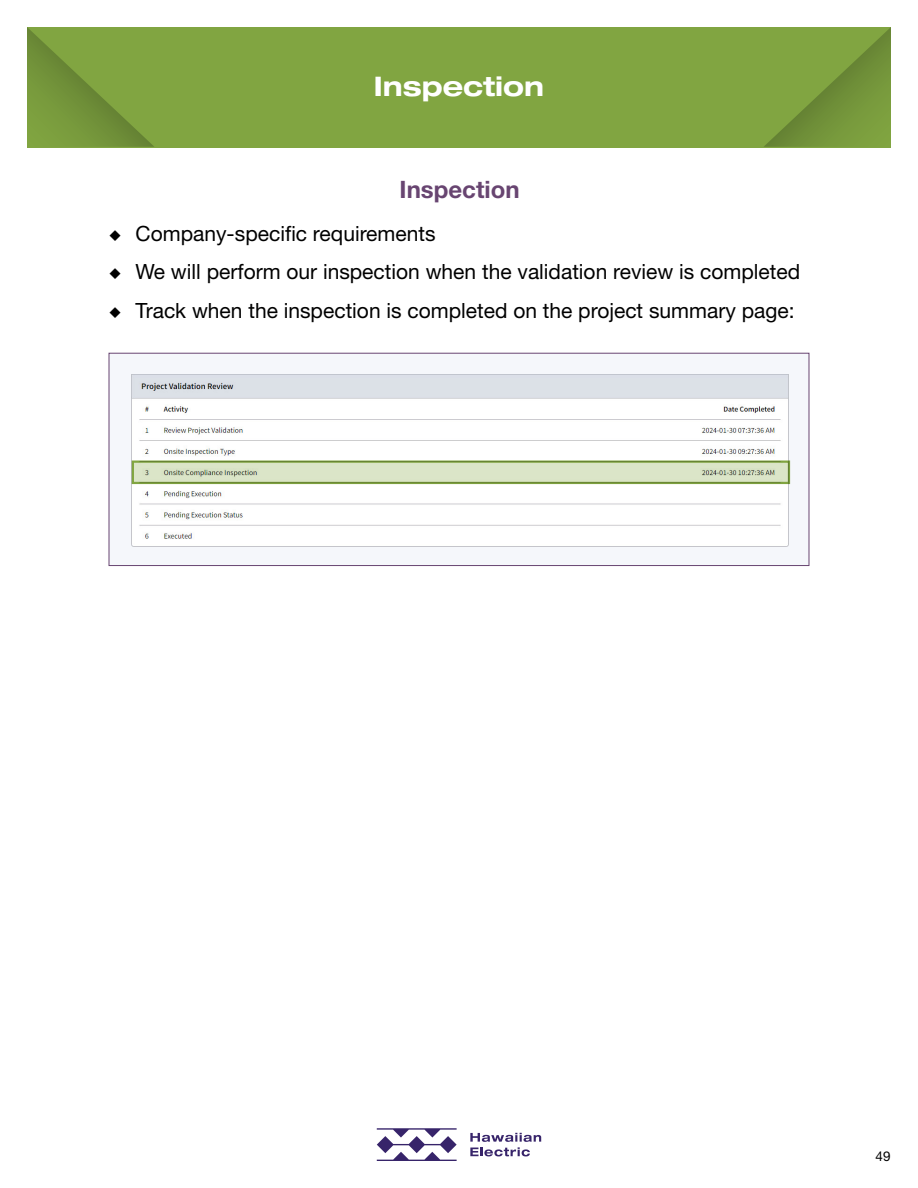
<style>
.page{position:relative;width:918px;height:1188px;background:#fff}
.page>*{position:absolute;margin:0;border:0;box-sizing:border-box;transform-origin:0 0}
.t1{font:700 expanded 27px "Helvetica Neue LT Std";color:#fff}
.t2{font:700 24px "Helvetica Neue LT Std";color:#684571}
.t3{font:21px "Helvetica Neue LT Std";color:#000}
.t4{font:13.5px "Helvetica Neue LT Std";color:#000}
</style>
<div class="page">
<svg style="left:377px;top:1128px;width:80px;height:33px"></svg>
<svg style="left:470px;top:1133px;width:71px;height:23px"></svg>
<div style="left:109px;top:353px;width:700px;height:213px;background:#f5f7fb;border:1px solid #684571"></div>
<div style="left:27px;top:27px;width:864px;height:121px;background:#81a541"></div>
<svg style="left:764px;top:27px;width:127px;height:120px"></svg>
<svg style="left:27px;top:27px;width:127px;height:120px"></svg>
<img style="left:132px;top:375px;width:657px;height:172px">
<div style="left:132px;top:461px;width:658px;height:23px;background:#dbe5c8;border:2px solid #81a541"></div>
<h2 class="t1" style="left:374px;top:69px;width:172px">Inspection</h2>
<h3 class="t2" style="left:400px;top:175px;width:121px">Inspection</h3>
<p class="t3" style="left:109px;top:221px;width:328px">○ Company-specifc requirements</p>
<p class="t3" style="left:109px;top:259px;width:693px">○ We will perform our inspection when the validation review is completed</p>
<p class="t3" style="left:109px;top:298px;width:687px">○ Track when the inspection is completed on the project summary page:</p>
<p class="t4" style="left:876px;top:1148px;width:17px">49</p>
</div>
